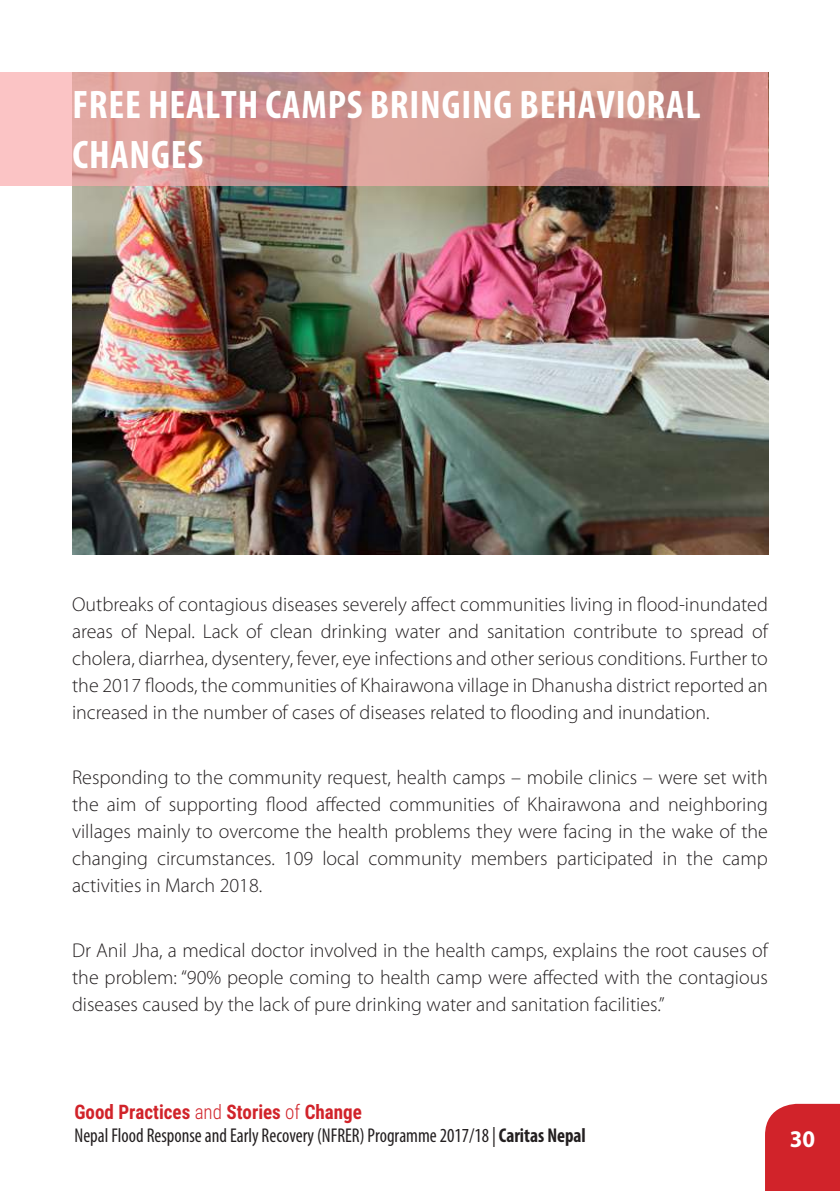
<style>
.page{position:relative;width:840px;height:1191px;background:#fff}
.page>*{position:absolute;margin:0;border:0;box-sizing:border-box;transform-origin:0 0}
.t1{font:700 condensed 40px/50px "Myriad Pro";letter-spacing:.02em;color:#fff}
.t2{font:700 24px "Myriad Pro";color:#fff;scale:.95 1}
.t3{font:300 20px/27px "Myriad Pro";color:#231f20;text-align:justify}
.t4{font:condensed 20px "Myriad Pro";color:#231f20;scale:.95 1}
.t5{font:700 20px "Roboto Condensed";color:#d1232a;scale:.95 1}
.s1{font-weight:300}
.s2{font-weight:700}
</style>
<div class="page">
<div style="left:765px;top:1103px;width:74px;height:88px;background:#d1232a"></div>
<img style="left:72px;top:185px;width:695px;height:369px">
<svg style="left:0;top:72px;width:767px;height:113px;background:#d69a94"></svg>
<h1 class="t1" style="left:72px;top:79px;width:629px">FREE HEALTH CAMPS BRINGING BEHAVIORAL<br>CHANGES</h1>
<p class="t3" style="left:72px;top:590px;width:697px">Outbreaks of contagious diseases severely affect communities living in flood-inundated areas of Nepal. Lack of clean drinking water and sanitation contribute to spread of cholera, diarrhea, dysentery, fever, eye infections and other serious conditions. Further to the 2017 floods, the communities of Khairawona village in Dhanusha district reported an increased in the number of cases of diseases related to flooding and inundation.</p>
<p class="t3" style="left:72px;top:763px;width:697px">Responding to the community request, health camps – mobile clinics – were set with the aim of supporting flood affected communities of Khairawona and neighboring villages mainly to overcome the health problems they were facing in the wake of the changing circumstances. 109 local community members participated in the camp activities in March 2018.</p>
<p class="t3" style="left:72px;top:937px;width:697px">Dr Anil Jha, a medical doctor involved in the health camps, explains the root causes of the problem: “90% people coming to health camp were affected with the contagious diseases caused by the lack of pure drinking water and sanitation facilities.”</p>
<p class="t5" style="left:74px;top:1097px;width:304px">Good Practices <span class="s1">and</span> Stories <span class="s1">of</span> Change</p>
<p class="t4" style="left:74px;top:1123px;width:539px">Nepal Flood Response and Early Recovery (NFRER) Programme 2017/18 | <span class="s2">Caritas Nepal</span></p>
<p class="t2" style="left:789px;top:1123px;width:28px">30</p>
</div>
